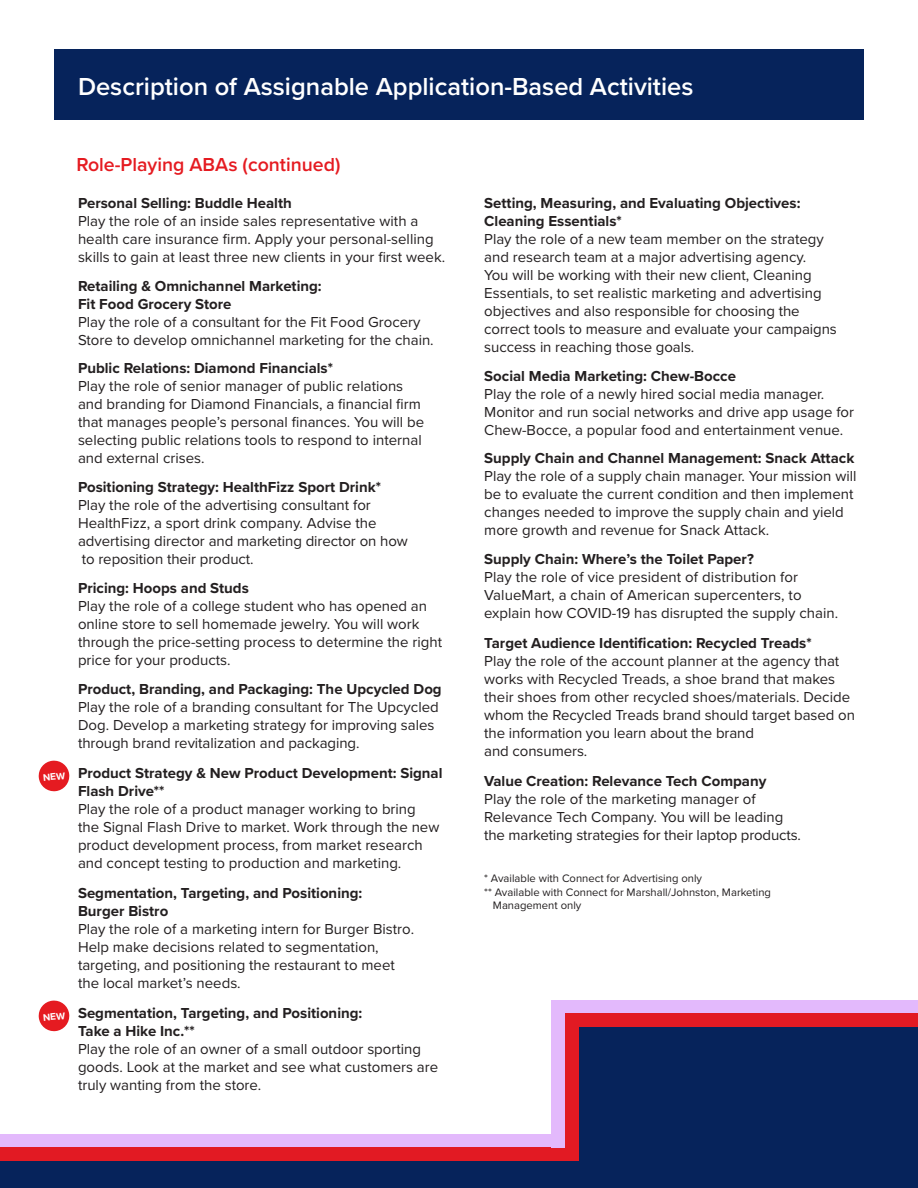
<style>
.page{position:relative;width:918px;height:1188px;background:#fff}
.page>*{position:absolute;margin:0;border:0;box-sizing:border-box;transform-origin:0 0}
.t1{font:600 25.5px "Proxima Nova";color:#fff}
.t2{font:600 19.5px "Proxima Nova";color:#e51b21}
.t3{font:15px/18px "Proxima Nova";color:#231f20}
.t4{font:700 15px/18px "Proxima Nova";color:#231f20}
.t5{font:11.25px "Proxima Nova";color:#231f20}
.s1{font-weight:700}
</style>
<div class="page">
<div style="left:578px;top:1020px;width:340px;height:168px;background:#06235b"></div>
<div style="left:0;top:1148px;width:605px;height:40px;background:#06235b"></div>
<div style="left:54px;top:50px;width:810px;height:70px;background:#06235b"></div>
<div style="left:0;top:1134px;width:565px;height:14px;background:#e3b9fc"></div>
<div style="left:0;top:1148px;width:578px;height:13px;background:#e21a23"></div>
<div style="left:552px;top:1014px;width:13px;height:134px;background:#e3b9fc"></div>
<div style="left:565px;top:1014px;width:13px;height:139px;background:#e21a23"></div>
<div style="left:552px;top:1001px;width:366px;height:13px;background:#e3b9fc"></div>
<div style="left:565px;top:1014px;width:353px;height:13px;background:#e21a23"></div>
<svg style="left:38px;top:760px;width:32px;height:32px"></svg>
<svg style="left:38px;top:1000px;width:32px;height:32px"></svg>
<p class="t1" style="left:78px;top:68px;width:617px">Description of Assignable Application-Based Activities</p>
<p class="t2" style="left:76px;top:150px;width:266px">Role-Playing ABAs (continued)</p>
<p class="t4" style="left:78px;top:193px;width:215px">Personal Selling: Buddle Health</p>
<p class="t3" style="left:78px;top:211px;width:369px">Play the role of an inside sales representative with a health care insurance firm. Apply your personal-selling skills to gain at least three new clients in your first week.</p>
<p class="t4" style="left:78px;top:276px;width:245px">Retailing &amp; Omnichannel Marketing:<br>Fit Food Grocery Store</p>
<p class="t3" style="left:78px;top:312px;width:357px">Play the role of a consultant for the Fit Food Grocery<br>Store to develop omnichannel marketing for the chain.</p>
<p class="t4" style="left:78px;top:359px;width:257px">Public Relations: Diamond Financials*</p>
<p class="t3" style="left:78px;top:377px;width:348px">Play the role of senior manager of public relations and branding for Diamond Financials, a financial firm that manages people’s personal finances. You will be selecting public relations tools to respond to internal and external crises.</p>
<p class="t4" style="left:78px;top:478px;width:304px">Positioning Strategy: HealthFizz Sport Drink*</p>
<p class="t3" style="left:78px;top:495px;width:294px">Play the role of the advertising consultant for</p>
<p class="t3" style="left:78px;top:513px;width:331px">HealthFizz, a sport drink company. Advise the advertising director and marketing director on how to reposition their product.</p>
<p class="t4" style="left:78px;top:579px;width:172px">Pricing: Hoops and Studs</p>
<p class="t3" style="left:78px;top:596px;width:366px">Play the role of a college student who has opened an online store to sell homemade jewelry. You will work through the price-setting process to determine the right price for your products.</p>
<p class="t4" style="left:78px;top:679px;width:365px">Product, Branding, and Packaging: The Upcycled Dog</p>
<p class="t3" style="left:78px;top:697px;width:362px">Play the role of a branding consultant for The Upcycled<br>Dog. Develop a marketing strategy for improving sales through brand revitalization and packaging.</p>
<p class="t3" style="left:78px;top:763px;width:366px"><span class="s1">Product Strategy &amp; New Product Development: Signal Flash Drive**<br></span>Play the role of a product manager working to bring<br>the Signal Flash Drive to market. Work through the new product development process, from market research and concept testing to production and marketing.</p>
<p class="t3" style="left:78px;top:883px;width:338px"><span class="s1">Segmentation, Targeting, and Positioning:<br>Burger Bistro<br></span>Play the role of a marketing intern for Burger Bistro.<br>Help make decisions related to segmentation, targeting, and positioning the restaurant to meet the local market’s needs.</p>
<p class="t4" style="left:78px;top:1003px;width:286px">Segmentation, Targeting, and Positioning:<br>Take a Hike Inc.**</p>
<p class="t3" style="left:78px;top:1039px;width:362px">Play the role of an owner of a small outdoor sporting goods. Look at the market and see what customers are truly wanting from the store.</p>
<p class="t3" style="left:484px;top:193px;width:354px"><span class="s1">Setting, Measuring, and Evaluating Objectives:<br>Cleaning Essentials*<br></span>Play the role of a new team member on the strategy and research team at a major advertising agency.<br>You will be working with their new client, Cleaning Essentials, to set realistic marketing and advertising objectives and also responsible for choosing the correct tools to measure and evaluate your campaigns success in reaching those goals.</p>
<p class="t4" style="left:484px;top:366px;width:253px">Social Media Marketing: Chew-Bocce</p>
<p class="t3" style="left:484px;top:384px;width:371px">Play the role of a newly hired social media manager.<br>Monitor and run social networks and drive app usage for<br>Chew-Bocce, a popular food and entertainment venue.</p>
<p class="t4" style="left:484px;top:449px;width:372px">Supply Chain and Channel Management: Snack Attack</p>
<p class="t3" style="left:484px;top:467px;width:374px">Play the role of a supply chain manager. Your mission will be to evaluate the current condition and then implement changes needed to improve the supply chain and yield more growth and revenue for Snack Attack.</p>
<p class="t4" style="left:484px;top:550px;width:271px">Supply Chain: Where’s the Toilet Paper?</p>
<p class="t3" style="left:484px;top:567px;width:355px">Play the role of vice president of distribution for<br>ValueMart, a chain of American supercenters, to explain how COVID-19 has disrupted the supply chain.</p>
<p class="t3" style="left:484px;top:633px;width:372px"><span class="s1">Target Audience Identification: Recycled Treads*<br></span>Play the role of the account planner at the agency that works with Recycled Treads, a shoe brand that makes their shoes from other recycled shoes/materials. Decide whom the Recycled Treads brand should target based on the information you learn about the brand<br>and consumers.</p>
<p class="t3" style="left:484px;top:771px;width:318px"><span class="s1">Value Creation: Relevance Tech Company<br></span>Play the role of the marketing manager of Relevance Tech Company. You will be leading the marketing strategies for their laptop products.</p>
<p class="t5" style="left:484px;top:870px;width:219px">* Available with Connect for Advertising only</p>
<p class="t5" style="left:484px;top:883px;width:288px">** Available with Connect for Marshall/Johnston, Marketing</p>
<p class="t5" style="left:493px;top:897px;width:90px">Management only</p>
</div>
